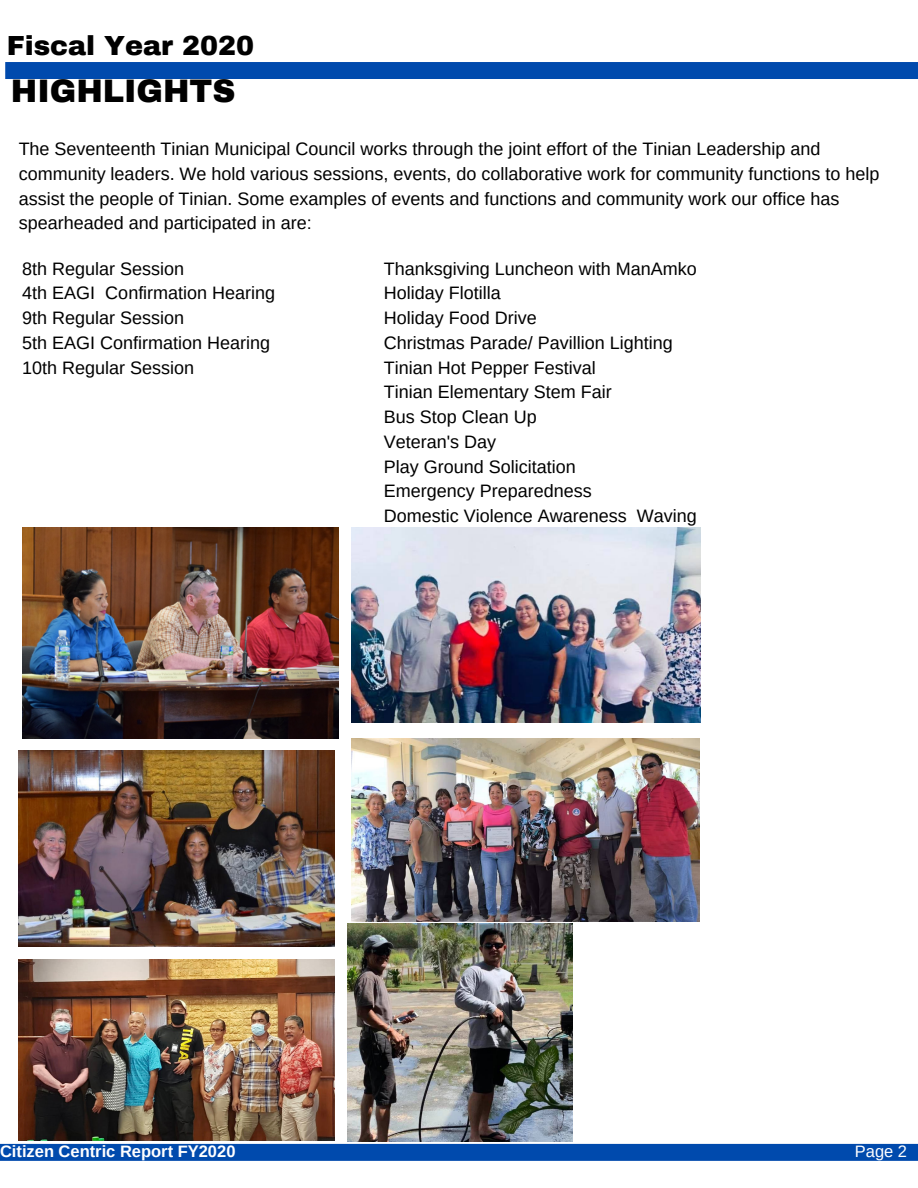
<style>
.page{position:relative;width:918px;height:1188px;background:#fff}
.page>*{position:absolute;margin:0;border:0;box-sizing:border-box;transform-origin:0 0}
.t1{font:900 31.8px "Archivo";color:#000}
.t2{font:900 27px "Archivo";color:#000}
.t3{font:18px/24.8px "Arimo";color:#000}
.t4{font:700 16.5px "Arimo";color:#fff}
.t5{font:16.5px "Arimo";color:#fff}
</style>
<div class="page">
<div style="left:0;top:1144px;width:918px;height:17px;background:#004aad"></div>
<div style="left:5px;top:62px;width:913px;height:17px;background:#004aad"></div>
<img style="left:22px;top:527px;width:316px;height:212px">
<img style="left:19px;top:959px;width:316px;height:182px">
<img style="left:19px;top:750px;width:316px;height:196px">
<img style="left:348px;top:924px;width:225px;height:217px">
<img style="left:352px;top:527px;width:349px;height:196px">
<img style="left:352px;top:738px;width:347px;height:184px">
<h2 class="t2" style="left:7px;top:31px;width:249px">Fiscal Year 2020</h2>
<h1 class="t1" style="left:11px;top:74px;width:226px">HIGHLIGHTS</h1>
<p class="t3" style="left:19px;top:136px;width:862px">The Seventeenth Tinian Municipal Council works through the joint effort of the Tinian Leadership and community leaders. We hold various sessions, events, do collaborative work for community functions to help assist the people of Tinian. Some examples of events and functions and community work our office has spearheaded and participated in are:</p>
<p class="t3" style="left:384px;top:256px;width:315px">Thanksgiving Luncheon with ManAmko<br>Holiday Flotilla<br>Holiday Food Drive<br>Christmas Parade/ Pavillion Lighting<br>Tinian Hot Pepper Festival<br>Tinian Elementary Stem Fair<br>Bus Stop Clean Up<br>Veteran's Day<br>Play Ground Solicitation<br>Emergency Preparedness<br>Domestic Violence Awareness Waving</p>
<p class="t3" style="left:22px;top:256px;width:255px">8th Regular Session<br>4th EAGI Confirmation Hearing<br>9th Regular Session<br>5th EAGI Confirmation Hearing<br>10th Regular Session</p>
<p class="t4" style="left:0;top:1142px;width:237px">Citizen Centric Report FY2020</p>
<p class="t5" style="left:855px;top:1142px;width:54px">Page 2</p>
</div>
